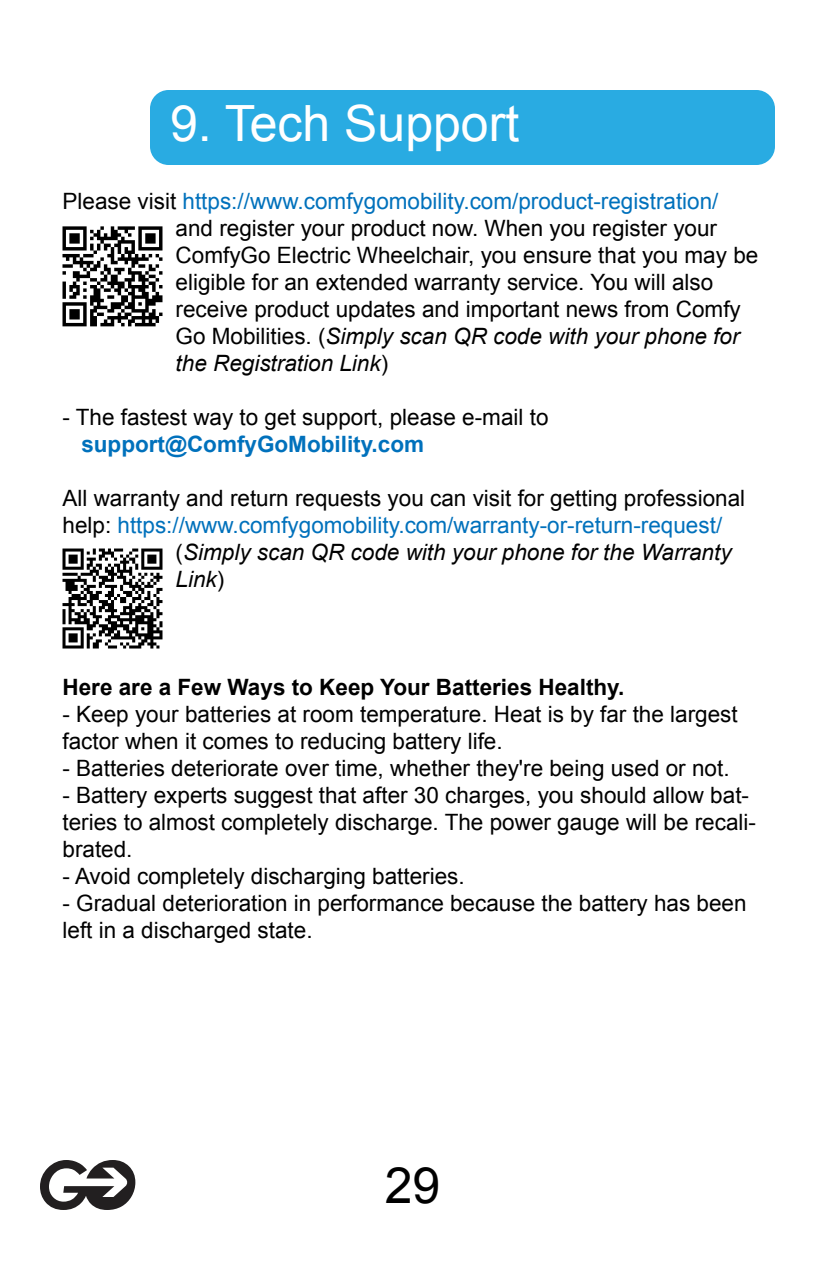
<style>
.page{position:relative;width:825px;height:1275px;background:#fff}
.page>*{position:absolute;margin:0;border:0;box-sizing:border-box;transform-origin:0 0}
.t1{font:50px "Arial";color:#fff}
.t2{font:50px "Arial";color:#000}
.t3{font:22.5px/27px "Arial";color:#000}
.t4{font:22.5px "Arial";color:#0071bc}
.t5{font:italic 22.5px "Arial";color:#000}
.t6{font:700 22.5px "Arial";color:#000}
.t7{font:700 22.5px "Arial";color:#0071bc}
.s1{color:#0071bc}
.s2{font-style:italic}
.s3{color:#000}
.s4{font-style:normal}
</style>
<div class="page">
<svg style="left:40px;top:1160px;width:95px;height:50px"></svg>
<div style="left:150px;top:90px;width:625px;height:75px;background:#29abe2;border-radius:19px"></div>
<svg style="left:62px;top:226px;width:100px;height:100px"></svg>
<svg style="left:62px;top:549px;width:100px;height:100px"></svg>
<h1 class="t1" style="left:170px;top:91px;width:351px">9. Tech Support</h1>
<p class="t3" style="left:176px;top:188px;width:584px;text-indent:-113px">Please visit <span class="s1">https://www.comfygomobility.com/product-registration/ </span>and register your product now. When you register your ComfyGo Electric Wheelchair, you ensure that you may be eligible for an extended warranty service. You will also receive product updates and important news from Comfy Go Mobilities. (<span class="s2">Simply scan QR code with your phone for the Registration Link</span>)</p>
<p class="t3" style="left:62px;top:404px;width:488px">- The fastest way to get support, please e-mail to</p>
<p class="t7" style="left:81px;top:429px;width:344px">support@ComfyGoMobility.com</p>
<p class="t3" style="left:62px;top:485px;width:684px">All warranty and return requests you can visit for getting professional</p>
<p class="t4" style="left:62px;top:510px;width:661px"><span class="s3">help:</span> https://www.comfygomobility.com/warranty-or-return-request/</p>
<p class="t5" style="left:176px;top:538px;width:558px"><span class="s4">(</span>Simply scan QR code with your phone for the Warranty</p>
<p class="t5" style="left:176px;top:565px;width:50px">Link<span class="s4">)</span></p>
<p class="t6" style="left:62px;top:672px;width:563px">Here are a Few Ways to Keep Your Batteries Healthy.</p>
<p class="t3" style="left:62px;top:701px;width:677px">- Keep your batteries at room temperature. Heat is by far the largest factor when it comes to reducing battery life.</p>
<p class="t3" style="left:62px;top:755px;width:669px">- Batteries deteriorate over time, whether they're being used or not.</p>
<p class="t3" style="left:62px;top:782px;width:695px">- Battery experts suggest that after 30 charges, you should allow bat&shy;teries to almost completely discharge. The power gauge will be recali&shy;brated.</p>
<p class="t3" style="left:62px;top:863px;width:404px">- Avoid completely discharging batteries.</p>
<p class="t3" style="left:62px;top:890px;width:686px">- Gradual deterioration in performance because the battery has been left in a discharged state.</p>
<h1 class="t2" style="left:385px;top:1153px;width:57px">29</h1>
</div>
